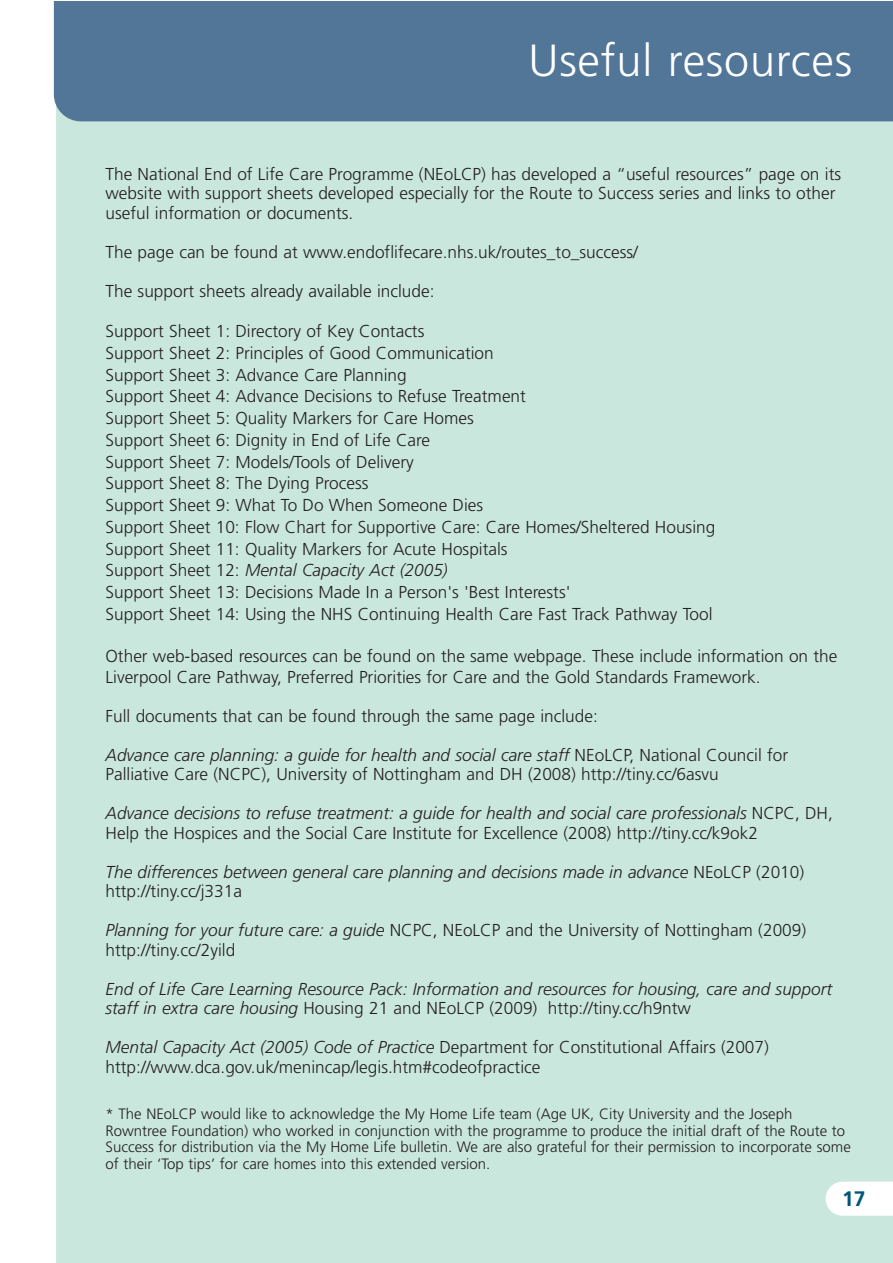
<style>
.page{position:relative;width:893px;height:1263px;background:#fff}
.page>*{position:absolute;margin:0;border:0;box-sizing:border-box;transform-origin:0 0}
.t1{font:300 45px "Frutiger";letter-spacing:.015em;color:#fff}
.t2{font:700 21px "Frutiger";color:#00557d}
.t3{font:300 17.25px/21.8px "Frutiger";color:#231f20}
.t4{font:italic 300 17.25px/19.5px "Frutiger";color:#231f20}
.t5{font:300 15px/16.5px "Frutiger";color:#231f20}
.s1{font-style:italic}
.s2{font-style:normal}
</style>
<div class="page">
<div style="left:56px;top:121px;width:836px;height:1142px;background:#cae7de"></div>
<div style="left:54px;top:1px;width:838px;height:120px;background:#517698"></div>
<svg style="left:826px;top:1182px;width:66px;height:34px"></svg>
<h1 class="t1" style="left:529px;top:35px;width:325px">Useful resources</h1>
<p class="t3" style="left:106px;top:164px;width:737px;line-height:19.5px">The National End of Life Care Programme (NEoLCP) has developed a “useful resources” page on its website with support sheets developed especially for the Route to Success series and links to other useful information or documents.</p>
<p class="t3" style="left:106px;top:241px;width:534px">The page can be found at www.endoflifecare.nhs.uk/routes_to_success/</p>
<p class="t3" style="left:106px;top:280px;width:330px">The support sheets already available include:</p>
<p class="t3" style="left:106px;top:321px;width:611px">Support Sheet 1: Directory of Key Contacts<br>Support Sheet 2: Principles of Good Communication<br>Support Sheet 3: Advance Care Planning<br>Support Sheet 4: Advance Decisions to Refuse Treatment<br>Support Sheet 5: Quality Markers for Care Homes<br>Support Sheet 6: Dignity in End of Life Care<br>Support Sheet 7: Models/Tools of Delivery<br>Support Sheet 8: The Dying Process<br>Support Sheet 9: What To Do When Someone Dies<br>Support Sheet 10: Flow Chart for Supportive Care: Care Homes/Sheltered Housing Support Sheet 11: Quality Markers for Acute Hospitals<br>Support Sheet 12: <span class="s1">Mental Capacity Act (2005)<br></span>Support Sheet 13: Decisions Made In a Person's 'Best Interests'<br>Support Sheet 14: Using the NHS Continuing Health Care Fast Track Pathway Tool</p>
<p class="t3" style="left:106px;top:646px;width:733px;line-height:21px">Other web-based resources can be found on the same webpage. These include information on the<br>Liverpool Care Pathway, Preferred Priorities for Care and the Gold Standards Framework.</p>
<p class="t3" style="left:106px;top:705px;width:494px">Full documents that can be found through the same page include:</p>
<p class="t3" style="left:106px;top:745px;width:684px;line-height:19.5px"><span class="s1">Advance care planning: a guide for health and social care staff</span> NEoLCP, National Council for<br>Palliative Care (NCPC), University of Nottingham and DH (2008) http://tiny.cc/6asvu</p>
<p class="t3" style="left:106px;top:804px;width:729px;line-height:19.5px"><span class="s1">Advance decisions to refuse treatment: a guide for health and social care professionals</span> NCPC, DH,<br>Help the Hospices and the Social Care Institute for Excellence (2008) http://tiny.cc/k9ok2</p>
<p class="t4" style="left:106px;top:862px;width:700px">The differences between general care planning and decisions made in advance <span class="s2">NEoLCP (2010) http://tiny.cc/j331a</span></p>
<p class="t3" style="left:106px;top:921px;width:702px;line-height:19.5px"><span class="s1">Planning for your future care: a guide</span> NCPC, NEoLCP and the University of Nottingham (2009) http://tiny.cc/2yild</p>
<p class="t4" style="left:106px;top:979px;width:728px">End of Life Care Learning Resource Pack: Information and resources for housing, care and support staff in extra care housing <span class="s2">Housing 21 and NEoLCP (2009) http://tiny.cc/h9ntw</span></p>
<p class="t3" style="left:106px;top:1038px;width:665px;line-height:19.5px"><span class="s1">Mental Capacity Act (2005) Code of Practice</span> Department for Constitutional Affairs (2007) http://www.dca.gov.uk/menincap/legis.htm#codeofpractice</p>
<p class="t5" style="left:106px;top:1106px;width:747px">* The NEoLCP would like to acknowledge the My Home Life team (Age UK, City University and the Joseph Rowntree Foundation) who worked in conjunction with the programme to produce the initial draft of the Route to Success for distribution via the My Home Life bulletin. We are also grateful for their permission to incorporate some of their ‘Top tips’ for care homes into this extended version.</p>
<p class="t2" style="left:842px;top:1186px;width:25px">17</p>
</div>
